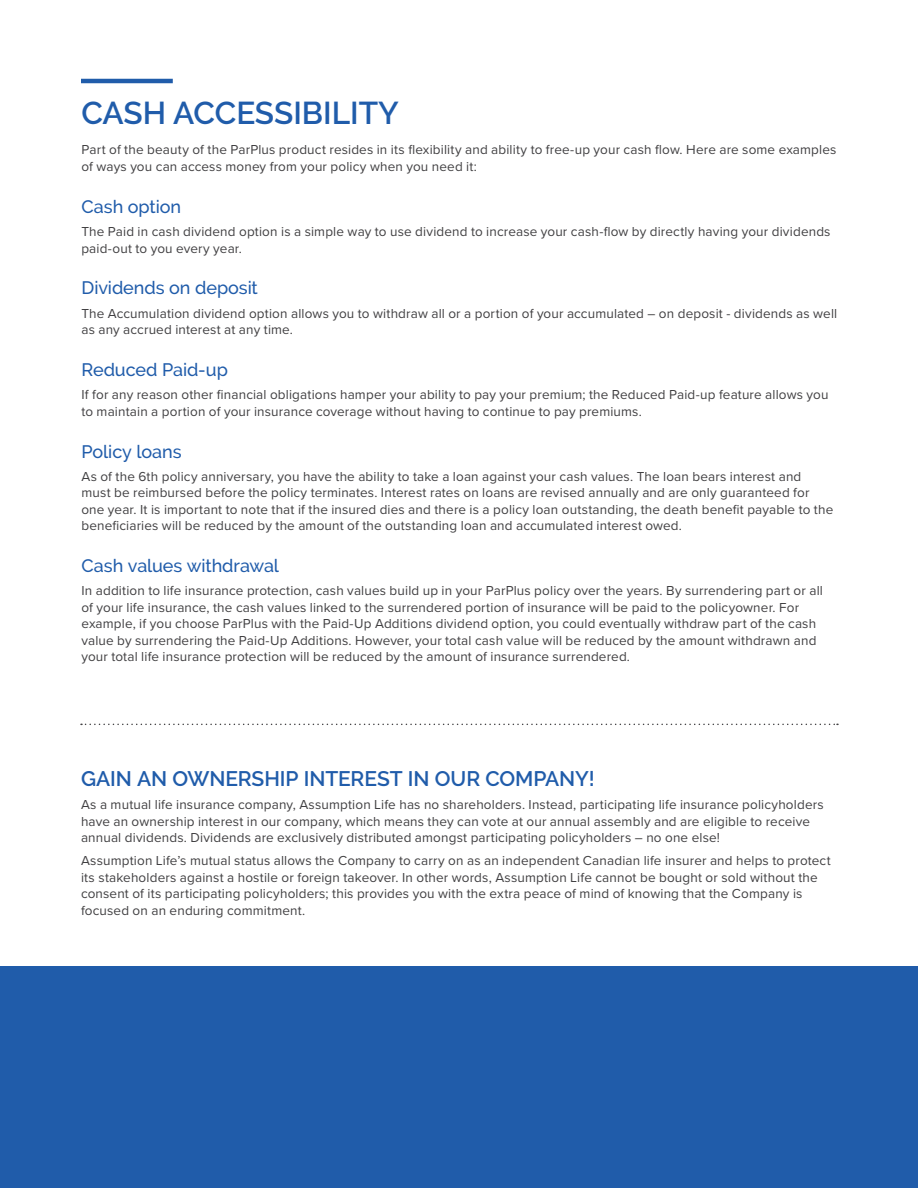
<style>
.page{position:relative;width:918px;height:1188px;background:#fff}
.page>*{position:absolute;margin:0;border:0;box-sizing:border-box;transform-origin:0 0}
.t1{font:600 31.5px "Raleway";color:#205caa}
.t2{font:600 21px "Raleway";letter-spacing:-.005em;color:#205caa}
.t3{font:500 18px "Raleway";letter-spacing:-.005em;color:#205caa}
.t4{font:13.5px/16.5px "Proxima Nova";letter-spacing:.01em;color:#414042}
</style>
<div class="page">
<svg style="left:81px;top:724px;width:757px;height:1px"></svg>
<hr style="left:81px;top:79px;width:92px;height:4px;background:#205caa">
<div style="left:0;top:966px;width:918px;height:222px;background:#205caa"></div>
<h1 class="t1" style="left:81px;top:95px;width:319px">CASH ACCESSIBILITY</h1>
<p class="t4" style="left:81px;top:141px;width:757px">Part of the beauty of the ParPlus product resides in its flexibility and ability to free-up your cash flow. Here are some examples of ways you can access money from your policy when you need it:</p>
<h3 class="t3" style="left:81px;top:196px;width:101px">Cash option</h3>
<p class="t4" style="left:81px;top:223px;width:751px">The Paid in cash dividend option is a simple way to use dividend to increase your cash-flow by directly having your dividends paid-out to you every year.</p>
<h3 class="t3" style="left:81px;top:278px;width:178px">Dividends on deposit</h3>
<p class="t4" style="left:81px;top:304px;width:757px">The Accumulation dividend option allows you to withdraw all or a portion of your accumulated – on deposit - dividends as well as any accrued interest at any time.</p>
<h3 class="t3" style="left:81px;top:359px;width:148px">Reduced Paid-up</h3>
<p class="t4" style="left:81px;top:386px;width:749px">If for any reason other financial obligations hamper your ability to pay your premium; the Reduced Paid-up feature allows you to maintain a portion of your insurance coverage without having to continue to pay premiums.</p>
<h3 class="t3" style="left:81px;top:441px;width:102px">Policy loans</h3>
<p class="t4" style="left:81px;top:468px;width:753px">As of the 6th policy anniversary, you have the ability to take a loan against your cash values. The loan bears interest and must be reimbursed before the policy terminates. Interest rates on loans are revised annually and are only guaranteed for one year. It is important to note that if the insured dies and there is a policy loan outstanding, the death benefit payable to the beneficiaries will be reduced by the amount of the outstanding loan and accumulated interest owed.</p>
<h3 class="t3" style="left:81px;top:555px;width:199px">Cash values withdrawal</h3>
<p class="t4" style="left:81px;top:582px;width:743px">In addition to life insurance protection, cash values build up in your ParPlus policy over the years. By surrendering part or all of your life insurance, the cash values linked to the surrendered portion of insurance will be paid to the policyowner. For example, if you choose ParPlus with the Paid-Up Additions dividend option, you could eventually withdraw part of the cash value by surrendering the Paid-Up Additions. However, your total cash value will be reduced by the amount withdrawn and your total life insurance protection will be reduced by the amount of insurance surrendered.</p>
<h2 class="t2" style="left:81px;top:766px;width:515px">GAIN AN OWNERSHIP INTEREST IN OUR COMPANY!</h2>
<p class="t4" style="left:81px;top:796px;width:744px">As a mutual life insurance company, Assumption Life has no shareholders. Instead, participating life insurance policyholders have an ownership interest in our company, which means they can vote at our annual assembly and are eligible to receive annual dividends. Dividends are exclusively distributed amongst participating policyholders – no one else!</p>
<p class="t4" style="left:81px;top:852px;width:751px">Assumption Life’s mutual status allows the Company to carry on as an independent Canadian life insurer and helps to protect its stakeholders against a hostile or foreign takeover. In other words, Assumption Life cannot be bought or sold without the consent of its participating policyholders; this provides you with the extra peace of mind of knowing that the Company is focused on an enduring commitment.</p>
</div>
